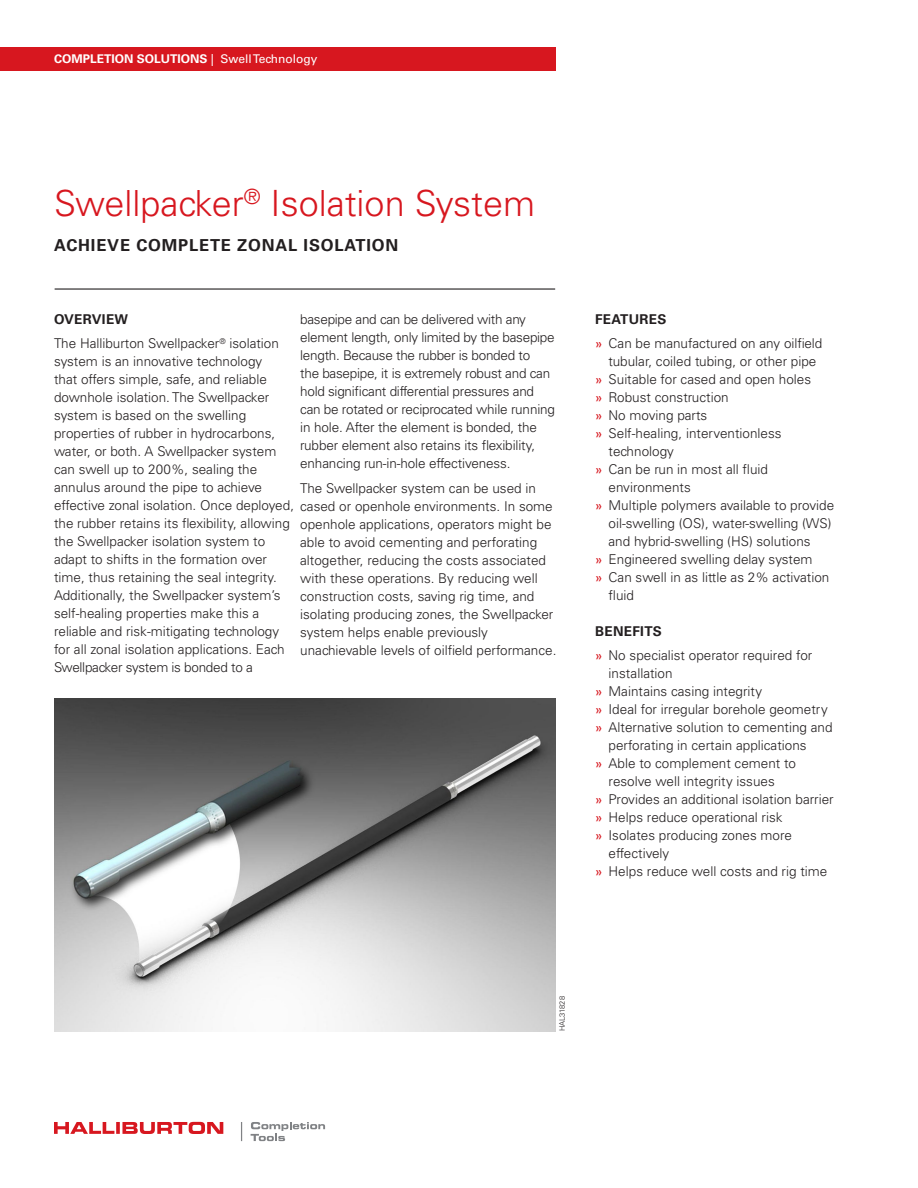
<style>
.page{position:relative;width:918px;height:1188px;background:#fff}
.page>*{position:absolute;margin:0;border:0;box-sizing:border-box;transform-origin:0 0}
.Product_Service_Name{font:300 36px "Univers LT Std";color:#d7171f}
.Subhead{font:700 16.5px "Univers LT Std";letter-spacing:.05em;color:#231f20}
.Body{font:300 13.5px/18px "Univers LT Std";color:#231f20}
.Body-2{font:300 13.5px/18px "Univers LT Std";letter-spacing:-.02em;color:#231f20}
.Body_Subhead{font:700 13.5px "Univers LT Std";letter-spacing:.025em;color:#231f20}
.t1{font:12px "Univers LT Std";color:#fff}
.t2{font:700 12px "Univers LT Std";color:#fff}
.Body-3{font:300 7.5px "Univers LT Std";color:#231f20}
.s1{font-weight:700}
.s2{font-weight:400}
.s3{font-weight:400;color:#d7171f}
</style>
<div class="page">
<hr style="left:55px;top:288px;width:500px;height:2px;background:#231f20">
<img style="left:54px;top:699px;width:501px;height:332px">
<div style="left:0;top:47px;width:555px;height:23px;background:#d7171f"></div>
<svg style="left:54px;top:1122px;width:169px;height:12px"></svg>
<svg style="left:251px;top:1122px;width:74px;height:19px"></svg>
<svg style="left:241px;top:1122px;width:1px;height:19px"></svg>
<p class="t1" style="left:54px;top:51px;width:313px"><span class="s1">LEVEL 1 CAPABILITY</span> | Level 2 Capability (if applicable)</p>
<p class="t2" style="left:54px;top:51px;width:265px">COMPLETION SOLUTIONS <span class="s2">| Swell Technology</span></p>
<p class="Product_Service_Name" style="left:54px;top:182px;width:483px">Swellpacker<sup>®</sup> Isolation System</p>
<p class="Subhead" style="left:54px;top:235px;width:346px">ACHIEVE COMPLETE ZONAL ISOLATION</p>
<p class="Body_Subhead" style="left:54px;top:311px;width:76px">OVERVIEW</p>
<p class="Body" style="left:54px;top:335px;width:242px">The Halliburton Swellpacker<sup>®</sup> isolation system is an innovative technology<br>that offers simple, safe, and reliable downhole isolation. The Swellpacker system is based on the swelling properties of rubber in hydrocarbons, water, or both. A Swellpacker system can swell up to 200%, sealing the annulus around the pipe to achieve effective zonal isolation. Once deployed, the rubber retains its flexibility, allowing the Swellpacker isolation system to adapt to shifts in the formation over time, thus retaining the seal integrity.<br>Additionally, the Swellpacker system’s self-healing properties make this a reliable and risk-mitigating technology for all zonal isolation applications. Each Swellpacker system is bonded to a</p>
<p class="Body-2" style="left:300px;top:311px;width:256px">basepipe and can be delivered with any element length, only limited by the basepipe length. Because the rubber is bonded to<br>the basepipe, it is extremely robust and can hold significant differential pressures and can be rotated or reciprocated while running in hole. After the element is bonded, the rubber element also retains its flexibility, enhancing run-in-hole effectiveness.</p>
<p class="Body" style="left:300px;top:479px;width:258px">The Swellpacker system can be used in cased or openhole environments. In some openhole applications, operators might be able to avoid cementing and perforating altogether, reducing the costs associated with these operations. By reducing well construction costs, saving rig time, and isolating producing zones, the Swellpacker system helps enable previously unachievable levels of oilfield performance.</p>
<p class="Body_Subhead" style="left:595px;top:311px;width:73px">FEATURES</p>
<p class="Body" style="left:595px;top:335px;width:229px;text-align:center"><span class="s3">»</span> Can be manufactured on any oilfield tubular, coiled tubing, or other pipe</p>
<p class="Body" style="left:595px;top:371px;width:218px"><span class="s3">»</span> Suitable for cased and open holes</p>
<p class="Body" style="left:595px;top:389px;width:135px"><span class="s3">»</span> Robust construction</p>
<p class="Body" style="left:595px;top:407px;width:114px"><span class="s3">»</span> No moving parts</p>
<p class="Body" style="left:609px;top:425px;width:175px;text-indent:-14px"><span class="s3">»</span> Self-healing, interventionless technology</p>
<p class="Body" style="left:609px;top:461px;width:161px;text-indent:-14px"><span class="s3">»</span> Can be run in most all fluid environments</p>
<p class="Body" style="left:609px;top:497px;width:227px;text-indent:-14px"><span class="s3">»</span> Multiple polymers available to provide oil-swelling (OS), water-swelling (WS) and hybrid-swelling (HS) solutions</p>
<p class="Body" style="left:595px;top:551px;width:219px"><span class="s3">»</span> Engineered swelling delay system</p>
<p class="Body" style="left:609px;top:569px;width:222px;text-indent:-14px"><span class="s3">»</span> Can swell in as little as 2% activation fluid</p>
<p class="Body_Subhead" style="left:595px;top:623px;width:68px">BENEFITS</p>
<p class="Body" style="left:609px;top:647px;width:205px;text-indent:-14px"><span class="s3">»</span> No specialist operator required for installation</p>
<p class="Body" style="left:595px;top:683px;width:169px"><span class="s3">»</span> Maintains casing integrity</p>
<p class="Body" style="left:595px;top:701px;width:234px"><span class="s3">»</span> Ideal for irregular borehole geometry</p>
<p class="Body" style="left:609px;top:719px;width:226px;text-indent:-14px"><span class="s3">»</span> Alternative solution to cementing and perforating in certain applications</p>
<p class="Body" style="left:595px;top:755px;width:203px;text-align:center"><span class="s3">»</span> Able to complement cement to resolve well integrity issues</p>
<p class="Body" style="left:595px;top:791px;width:240px"><span class="s3">»</span> Provides an additional isolation barrier</p>
<p class="Body" style="left:595px;top:809px;width:189px"><span class="s3">»</span> Helps reduce operational risk</p>
<p class="Body" style="left:609px;top:827px;width:185px;text-indent:-14px"><span class="s3">»</span> Isolates producing zones more effectively</p>
<p class="Body" style="left:595px;top:863px;width:234px"><span class="s3">»</span> Helps reduce well costs and rig time</p>
<p class="Body-3" style="left:558px;top:1031px;width:37px;rotate:-90deg">HAL31828</p>
</div>
